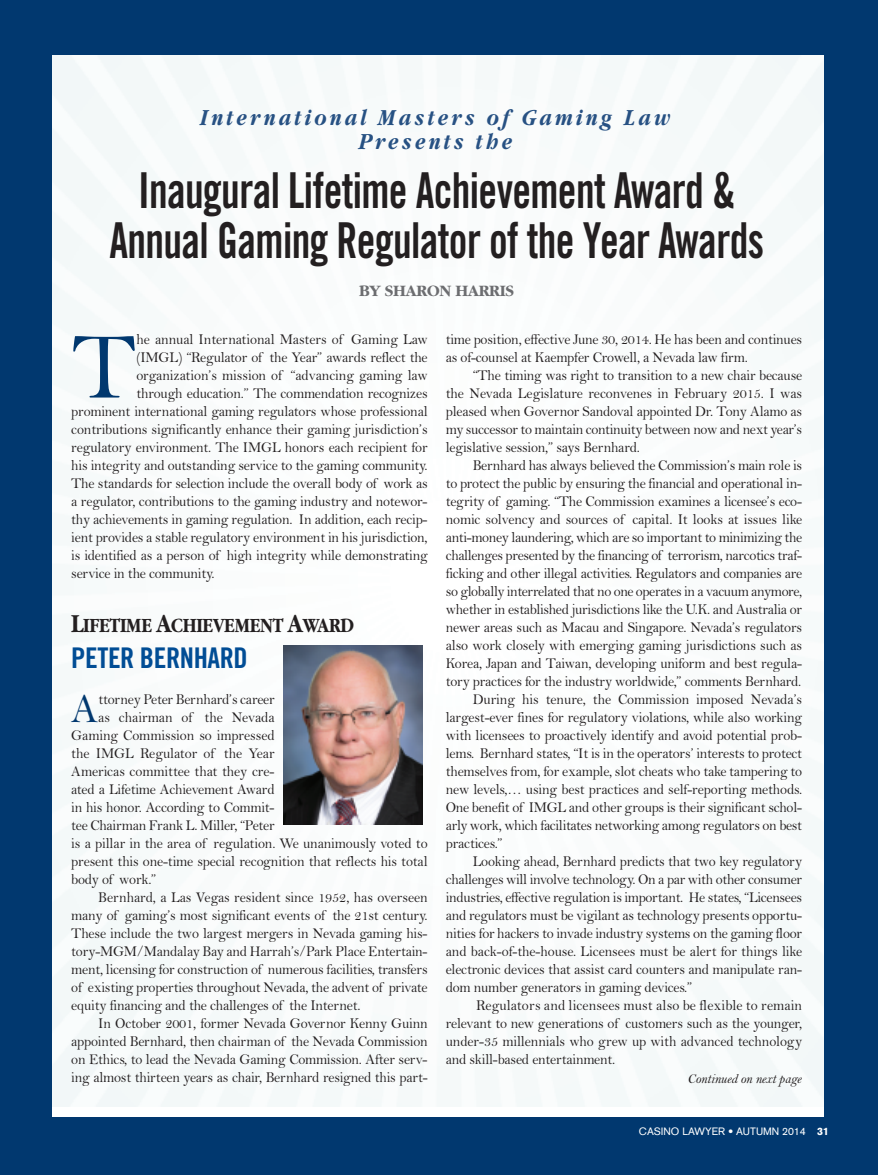
<style>
.page{position:relative;width:878px;height:1175px;background:#fff}
.page>*{position:absolute;margin:0;border:0;box-sizing:border-box;transform-origin:0 0}
.t1{font:95.7px "Bell";color:#01386f;scale:.95 1}
.t2{font:49.5px/49.5px "Trade Gothic Bold Cond Twenty";letter-spacing:-.015em;color:#231f20;text-align:center;scale:.85 1}
.t3{font:41.85px "Bell";color:#01386f;scale:.95 1}
.t4{font:28.5px "Trade Gothic Bold Cond Twenty";letter-spacing:-.015em;color:#014d95}
.t5{font:italic 700 24px/24px "Garamond";letter-spacing:.15em;color:#275183;text-align:center;scale:.85 1}
.t6{font:700 21px "Garamond";letter-spacing:-.015em;color:#231f20;scale:.85 1}
.t7{font:700 16.5px "Garamond";letter-spacing:-.015em;color:#6c6d70}
.t8{font:15px/18px "Bell";letter-spacing:-.015em;color:#231f20;scale:.95 1}
.t9{font:15px "Bell";letter-spacing:.005em;color:#231f20;scale:.95 1}
.t10{font:13.5px "Bell MT Italic";letter-spacing:-.015em;color:#231f20}
.t11{font:10.5px "Akzidenz Grotesk";color:#fff}
.s1{font-size:27px}
.s2{font-weight:900}
</style>
<div class="page">
<div style="left:0;top:0;width:878px;height:1174px;background:#01386f"></div>
<div style="left:52px;top:55px;width:772px;height:1051px;background:#f9fcfc"></div>
<img style="left:284px;top:645px;width:138px;height:179px">
<h3 class="t5" style="left:201px;top:105px;width:555px">International Masters of Gaming Law<br>Presents the</h3>
<h2 class="t2" style="left:109px;top:170px;width:771px">Inaugural Lifetime Achievement Award &amp;<br>Annual Gaming Regulator of the Year Awards</h2>
<p class="t7" style="left:359px;top:281px;width:156px">BY SHARON HARRIS</p>
<h1 class="t1" style="left:71px;top:308px;width:70px">T</h1>
<p class="t8" style="left:136px;top:329px;width:308px">he annual International Masters of Gaming Law</p>
<p class="t8" style="left:136px;top:347px;width:308px">(IMGL) “Regulator of the Year” awards reflect the</p>
<p class="t8" style="left:136px;top:365px;width:308px">organization’s mission of “advancing gaming law</p>
<p class="t8" style="left:136px;top:383px;width:308px">through education.” The commendation recognizes</p>
<p class="t8" style="left:71px;top:401px;width:376px">prominent international gaming regulators whose professional</p>
<p class="t8" style="left:71px;top:419px;width:376px">contributions significantly enhance their gaming jurisdiction’s</p>
<p class="t8" style="left:71px;top:437px;width:376px">regulatory environment. The IMGL honors each recipient for</p>
<p class="t8" style="left:71px;top:455px;width:377px">his integrity and outstanding service to the gaming community.</p>
<p class="t8" style="left:71px;top:473px;width:376px">The standards for selection include the overall body of work as</p>
<p class="t8" style="left:71px;top:491px;width:376px">a regulator, contributions to the gaming industry and notewor-</p>
<p class="t8" style="left:71px;top:509px;width:376px">thy achievements in gaming regulation. In addition, each recip-</p>
<p class="t8" style="left:71px;top:527px;width:377px">ient provides a stable regulatory environment in his jurisdiction,</p>
<p class="t8" style="left:71px;top:545px;width:377px">is identified as a person of high integrity while demonstrating</p>
<p class="t8" style="left:71px;top:563px;width:152px">service in the community.</p>
<h3 class="t6" style="left:71px;top:612px;width:334px"><span class="s1">L</span>IFETIME <span class="s1">A</span>CHIEVEMENT <span class="s1">A</span>WARD</h3>
<h3 class="t4" style="left:71px;top:647px;width:178px">PETER BERNHARD</h3>
<h3 class="t3" style="left:71px;top:682px;width:30px">A</h3>
<p class="t8" style="left:98px;top:689px;width:187px">ttorney Peter Bernhard’s career</p>
<p class="t8" style="left:98px;top:707px;width:187px">as chairman of the Nevada</p>
<p class="t8" style="left:71px;top:725px;width:215px">Gaming Commission so impressed</p>
<p class="t8" style="left:71px;top:743px;width:215px">the IMGL Regulator of the Year</p>
<p class="t8" style="left:71px;top:761px;width:215px">Americas committee that they cre-</p>
<p class="t8" style="left:71px;top:779px;width:215px">ated a Lifetime Achievement Award</p>
<p class="t8" style="left:71px;top:797px;width:215px">in his honor. According to Commit-</p>
<p class="t8" style="left:71px;top:815px;width:215px">tee Chairman Frank L. Miller, “Peter</p>
<p class="t8" style="left:71px;top:833px;width:377px">is a pillar in the area of regulation. We unanimously voted to</p>
<p class="t8" style="left:71px;top:851px;width:376px">present this one-time special recognition that reflects his total</p>
<p class="t8" style="left:71px;top:869px;width:91px">body of work.”</p>
<p class="t8" style="left:98px;top:887px;width:348px">Bernhard, a Las Vegas resident since 1952, has overseen</p>
<p class="t8" style="left:71px;top:905px;width:377px">many of gaming’s most significant events of the 21st century.</p>
<p class="t8" style="left:71px;top:923px;width:376px">These include the two largest mergers in Nevada gaming his-</p>
<p class="t8" style="left:71px;top:941px;width:376px">tory-MGM/Mandalay Bay and Harrah’s/Park Place Entertain-</p>
<p class="t8" style="left:71px;top:959px;width:377px">ment, licensing for construction of numerous facilities, transfers</p>
<p class="t8" style="left:71px;top:977px;width:376px">of existing properties throughout Nevada, the advent of private</p>
<p class="t8" style="left:71px;top:995px;width:306px">equity financing and the challenges of the Internet.</p>
<p class="t8" style="left:98px;top:1013px;width:348px">In October 2001, former Nevada Governor Kenny Guinn</p>
<p class="t8" style="left:71px;top:1031px;width:376px">appointed Bernhard, then chairman of the Nevada Commission</p>
<p class="t8" style="left:71px;top:1049px;width:376px">on Ethics, to lead the Nevada Gaming Commission. After serv-</p>
<p class="t8" style="left:71px;top:1067px;width:377px">ing almost thirteen years as chair, Bernhard resigned this part-</p>
<p class="t8" style="left:446px;top:329px;width:376px">time position, effective June 30, 2014. He has been and continues as of-counsel at Kaempfer Crowell, a Nevada law firm.</p>
<p class="t8" style="left:446px;top:365px;width:377px;text-align:justify;text-indent:27px">“The timing was right to transition to a new chair because the Nevada Legislature reconvenes in February 2015. I was pleased when Governor Sandoval appointed Dr. Tony Alamo as my successor to maintain continuity between now and next year’s legislative session,” says Bernhard.</p>
<p class="t8" style="left:473px;top:455px;width:348px">Bernhard has always believed the Commission’s main role is</p>
<p class="t8" style="left:446px;top:473px;width:376px">to protect the public by ensuring the financial and operational in-</p>
<p class="t8" style="left:446px;top:491px;width:376px">tegrity of gaming. “The Commission examines a licensee’s eco-</p>
<p class="t8" style="left:446px;top:509px;width:376px">nomic solvency and sources of capital. It looks at issues like</p>
<p class="t8" style="left:446px;top:527px;width:376px">anti-money laundering, which are so important to minimizing the</p>
<p class="t8" style="left:446px;top:545px;width:376px">challenges presented by the financing of terrorism, narcotics traf-</p>
<p class="t8" style="left:446px;top:563px;width:376px">ficking and other illegal activities. Regulators and companies are</p>
<p class="t8" style="left:446px;top:581px;width:377px">so globally interrelated that no one operates in a vacuum anymore,</p>
<p class="t8" style="left:446px;top:599px;width:376px">whether in established jurisdictions like the U.K. and Australia or</p>
<p class="t8" style="left:446px;top:617px;width:376px">newer areas such as Macau and Singapore. Nevada’s regulators</p>
<p class="t8" style="left:446px;top:635px;width:376px">also work closely with emerging gaming jurisdictions such as</p>
<p class="t8" style="left:446px;top:653px;width:376px">Korea, Japan and Taiwan, developing uniform and best regula-</p>
<p class="t8" style="left:446px;top:671px;width:376px">tory practices for the industry worldwide,” comments Bernhard.</p>
<p class="t8" style="left:473px;top:689px;width:348px">During his tenure, the Commission imposed Nevada’s</p>
<p class="t8" style="left:446px;top:707px;width:377px">largest-ever fines for regulatory violations, while also working</p>
<p class="t8" style="left:446px;top:725px;width:376px">with licensees to proactively identify and avoid potential prob-</p>
<p class="t8" style="left:446px;top:743px;width:377px">lems. Bernhard states, “It is in the operators’ interests to protect</p>
<p class="t8" style="left:446px;top:761px;width:377px">themselves from, for example, slot cheats who take tampering to</p>
<p class="t8" style="left:446px;top:779px;width:377px">new levels,… using best practices and self-reporting methods.</p>
<p class="t8" style="left:446px;top:797px;width:376px">One benefit of IMGL and other groups is their significant schol-</p>
<p class="t8" style="left:446px;top:815px;width:377px">arly work, which facilitates networking among regulators on best</p>
<p class="t8" style="left:446px;top:833px;width:61px">practices.”</p>
<p class="t8" style="left:473px;top:851px;width:348px">Looking ahead, Bernhard predicts that two key regulatory</p>
<p class="t8" style="left:446px;top:869px;width:377px">challenges will involve technology. On a par with other consumer</p>
<p class="t8" style="left:446px;top:887px;width:377px">industries, effective regulation is important. He states, “Licensees</p>
<p class="t8" style="left:446px;top:905px;width:376px">and regulators must be vigilant as technology presents opportu-</p>
<p class="t8" style="left:446px;top:923px;width:376px">nities for hackers to invade industry systems on the gaming floor</p>
<p class="t8" style="left:446px;top:941px;width:376px">and back-of-the-house. Licensees must be alert for things like</p>
<p class="t8" style="left:446px;top:959px;width:376px">electronic devices that assist card counters and manipulate ran-</p>
<p class="t8" style="left:446px;top:977px;width:261px">dom number generators in gaming devices.”</p>
<p class="t9" style="left:476px;top:995px;width:345px">Regulators and licensees must also be flexible to remain</p>
<p class="t8" style="left:446px;top:1013px;width:377px">relevant to new generations of customers such as the younger,</p>
<p class="t8" style="left:446px;top:1031px;width:377px">under-35 millennials who grew up with advanced technology</p>
<p class="t8" style="left:446px;top:1049px;width:180px">and skill-based entertainment.</p>
<p class="t10" style="left:687px;top:1070px;width:116px">Continued on next page</p>
<p class="t11" style="left:639px;top:1127px;width:191px">CASINO LAWYER • AUTUMN 2014 <span class="s2">31</span></p>
</div>
